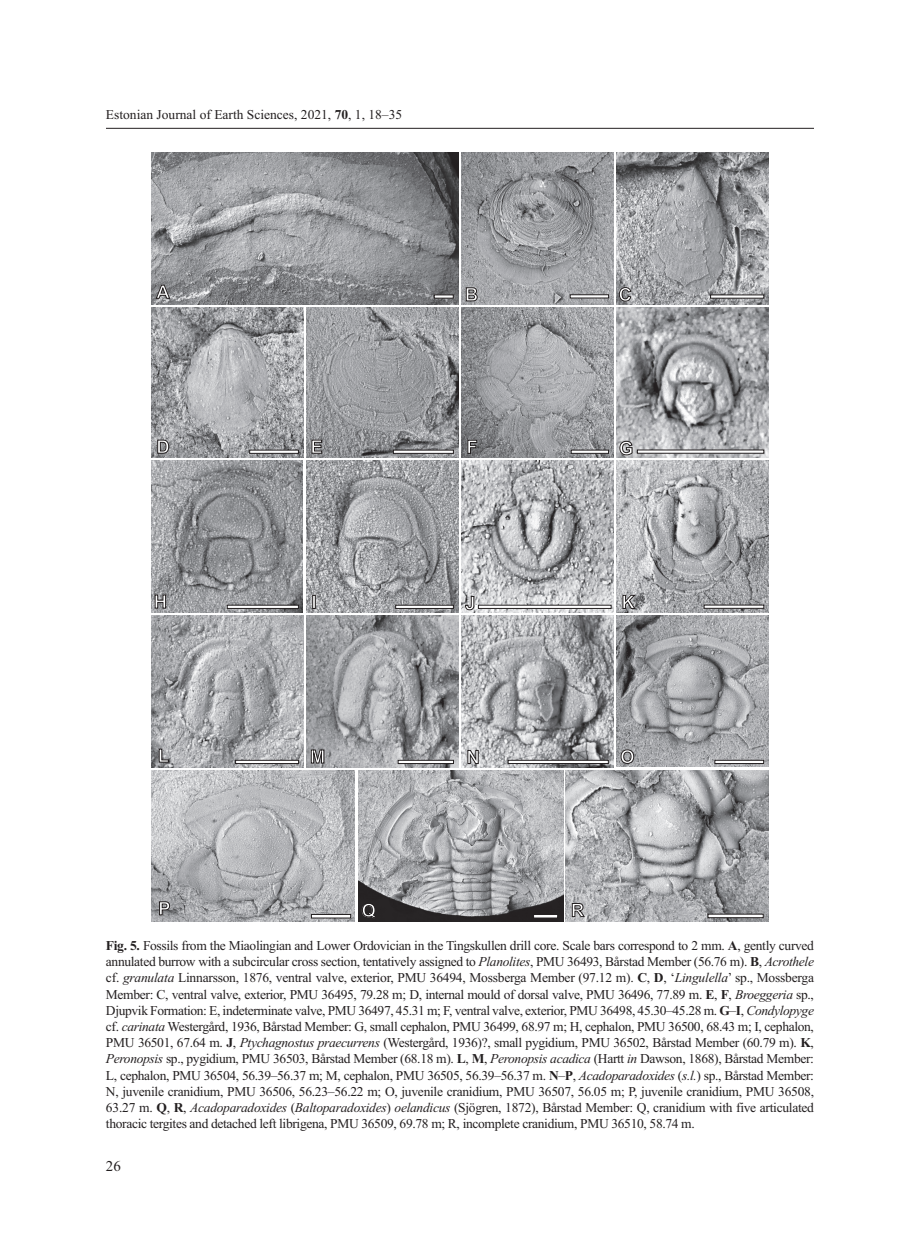
<style>
.page{position:relative;width:920px;height:1239px;background:#fff}
.page>*{position:absolute;margin:0;border:0;box-sizing:border-box;transform-origin:0 0}
.t1{font:700 18.3px "Arial";color:#fff}
.t2{font:15px "Times New Roman";color:#231f20}
.t3{font:13.5px/16.2px "Times New Roman";letter-spacing:-.025em;color:#231f20;text-align:justify}
.t4{font:13.5px "Times New Roman";color:#231f20}
.s1{font-weight:700}
.s2{font-family:"Liv Times";font-style:italic}
</style>
<div class="page">
<hr style="left:106px;top:128px;width:708px;height:1px;background:#231f20">
<img style="left:152px;top:770px;width:203px;height:152px">
<img style="left:617px;top:615px;width:151px;height:152px">
<img style="left:462px;top:460px;width:151px;height:152px">
<img style="left:617px;top:307px;width:152px;height:151px">
<img style="left:462px;top:307px;width:151px;height:151px">
<img style="left:307px;top:307px;width:151px;height:151px">
<img style="left:617px;top:152px;width:151px;height:152px">
<img style="left:152px;top:615px;width:151px;height:152px">
<img style="left:307px;top:615px;width:151px;height:152px">
<img style="left:462px;top:615px;width:151px;height:152px">
<img style="left:307px;top:461px;width:151px;height:151px">
<img style="left:617px;top:461px;width:152px;height:151px">
<img style="left:151px;top:461px;width:152px;height:151px">
<img style="left:462px;top:152px;width:152px;height:152px">
<img style="left:152px;top:152px;width:307px;height:152px">
<img style="left:566px;top:770px;width:203px;height:152px">
<img style="left:358px;top:770px;width:205px;height:152px">
<img style="left:151px;top:307px;width:152px;height:151px">
<svg style="left:467px;top:750px;width:12px;height:14px"></svg>
<svg style="left:398px;top:760px;width:56px;height:4px"></svg>
<svg style="left:714px;top:760px;width:50px;height:4px"></svg>
<svg style="left:235px;top:760px;width:64px;height:4px"></svg>
<div style="left:312px;top:595px;width:4px;height:14px;border:1px solid #231f20"></div>
<svg style="left:622px;top:595px;width:14px;height:14px"></svg>
<hr style="left:476px;top:605px;width:135px;height:3px;background:#fff">
<div style="left:478px;top:605px;width:133px;height:4px;border:1px solid #231f20"></div>
<svg style="left:227px;top:605px;width:72px;height:4px"></svg>
<svg style="left:395px;top:605px;width:59px;height:4px"></svg>
<svg style="left:467px;top:440px;width:10px;height:14px"></svg>
<svg style="left:619px;top:441px;width:14px;height:14px"></svg>
<svg style="left:571px;top:450px;width:38px;height:4px"></svg>
<svg style="left:249px;top:450px;width:50px;height:4px"></svg>
<svg style="left:393px;top:450px;width:61px;height:4px"></svg>
<svg style="left:155px;top:284px;width:15px;height:15px"></svg>
<svg style="left:570px;top:294px;width:39px;height:4px"></svg>
<hr style="left:434px;top:295px;width:20px;height:3px;background:#fff">
<svg style="left:704px;top:605px;width:60px;height:4px"></svg>
<svg style="left:637px;top:450px;width:127px;height:4px"></svg>
<hr style="left:710px;top:295px;width:54px;height:3px;background:#fff">
<svg style="left:533px;top:914px;width:25px;height:4px"></svg>
<svg style="left:311px;top:914px;width:40px;height:4px"></svg>
<svg style="left:508px;top:760px;width:101px;height:4px"></svg>
<svg style="left:708px;top:914px;width:56px;height:4px"></svg>
<svg style="left:466px;top:287px;width:12px;height:15px"></svg>
<svg style="left:619px;top:287px;width:13px;height:15px"></svg>
<svg style="left:465px;top:596px;width:10px;height:14px"></svg>
<svg style="left:154px;top:594px;width:12px;height:15px"></svg>
<svg style="left:159px;top:748px;width:10px;height:15px"></svg>
<svg style="left:311px;top:747px;width:14px;height:17px"></svg>
<svg style="left:157px;top:439px;width:12px;height:15px"></svg>
<svg style="left:311px;top:439px;width:11px;height:15px"></svg>
<svg style="left:620px;top:749px;width:14px;height:15px"></svg>
<svg style="left:159px;top:901px;width:11px;height:14px"></svg>
<svg style="left:362px;top:903px;width:15px;height:16px"></svg>
<svg style="left:572px;top:903px;width:13px;height:14px"></svg>
<p class="t4" style="left:106px;top:109px;width:298px">Estonian Journal of Earth Sciences, 2021, <span class="s1">70</span>, 1, 18–35</p>
<p class="t1" style="left:156px;top:285px;width:15px">A</p>
<p class="t1" style="left:465px;top:288px;width:15px">B</p>
<p class="t1" style="left:618px;top:288px;width:15px">C</p>
<p class="t1" style="left:156px;top:440px;width:15px">D</p>
<p class="t1" style="left:311px;top:440px;width:14px">E</p>
<p class="t1" style="left:466px;top:440px;width:13px">F</p>
<p class="t1" style="left:619px;top:442px;width:16px">G</p>
<p class="t1" style="left:154px;top:595px;width:15px">H</p>
<p class="t1" style="left:465px;top:596px;width:12px">J</p>
<p class="t1" style="left:311px;top:595px;width:7px">I</p>
<p class="t1" style="left:621px;top:595px;width:15px">K</p>
<p class="t1" style="left:158px;top:749px;width:13px">L</p>
<p class="t1" style="left:310px;top:750px;width:17px">M</p>
<p class="t1" style="left:466px;top:750px;width:15px">N</p>
<p class="t1" style="left:620px;top:750px;width:16px">O</p>
<p class="t1" style="left:158px;top:902px;width:14px">P</p>
<p class="t1" style="left:362px;top:903px;width:16px">Q</p>
<p class="t1" style="left:571px;top:903px;width:15px">R</p>
<p class="t3" style="left:106px;top:938px;width:709px"><span class="s1">Fig. 5.</span> Fossils from the Miaolingian and Lower Ordovician in the Tingskullen drill core. Scale bars correspond to 2 mm. <span class="s1">A</span>, gently curved annulated burrow with a subcircular cross section, tentatively assigned to <span class="s2">Planolites</span>, PMU 36493, Bårstad Member (56.76 m). <span class="s1">B</span>, <span class="s2">Acrothele </span>cf. <span class="s2">granulata</span> Linnarsson, 1876, ventral valve, exterior, PMU 36494, Mossberga Member (97.12 m). <span class="s1">C</span>, <span class="s1">D</span>, ‘<span class="s2">Lingulella</span>’ sp., Mossberga Member: C, ventral valve, exterior, PMU 36495, 79.28 m; D, internal mould of dorsal valve, PMU 36496, 77.89 m. <span class="s1">E</span>, <span class="s1">F</span>, <span class="s2">Broeggeria</span> sp., Djupvik Formation: E, indeterminate valve, PMU 36497, 45.31 m; F, ventral valve, exterior, PMU 36498, 45.30–45.28 m. <span class="s1">G</span>–<span class="s1">I</span>, <span class="s2">Condylopyge </span>cf. <span class="s2">carinata</span> Westergård, 1936, Bårstad Member: G, small cephalon, PMU 36499, 68.97 m; H, cephalon, PMU 36500, 68.43 m; I, cephalon, PMU 36501, 67.64 m. <span class="s1">J</span>, <span class="s2">Ptychagnostus praecurrens</span> (Westergård, 1936)?, small pygidium, PMU 36502, Bårstad Member (60.79 m). <span class="s1">K</span>, <span class="s2">Peronopsis</span> sp., pygidium, PMU 36503, Bårstad Member (68.18 m). <span class="s1">L</span>, <span class="s1">M</span>, <span class="s2">Peronopsis acadica</span> (Hartt <span class="s2">in</span> Dawson, 1868), Bårstad Member:<br>L, cephalon, PMU 36504, 56.39–56.37 m; M, cephalon, PMU 36505, 56.39–56.37 m. <span class="s1">N</span>–<span class="s1">P</span>, <span class="s2">Acadoparadoxides</span> (<span class="s2">s.l.</span>) sp., Bårstad Member:<br>N, juvenile cranidium, PMU 36506, 56.23–56.22 m; O, juvenile cranidium, PMU 36507, 56.05 m; P, juvenile cranidium, PMU 36508, 63.27 m. <span class="s1">Q</span>, <span class="s1">R</span>, <span class="s2">Acadoparadoxides</span> (<span class="s2">Baltoparadoxides</span>) <span class="s2">oelandicus</span> (Sjögren, 1872), Bårstad Member: Q, cranidium with five articulated thoracic tergites and detached left librigena, PMU 36509, 69.78 m; R, incomplete cranidium, PMU 36510, 58.74 m.</p>
<p class="t2" style="left:106px;top:1160px;width:16px">26</p>
</div>
